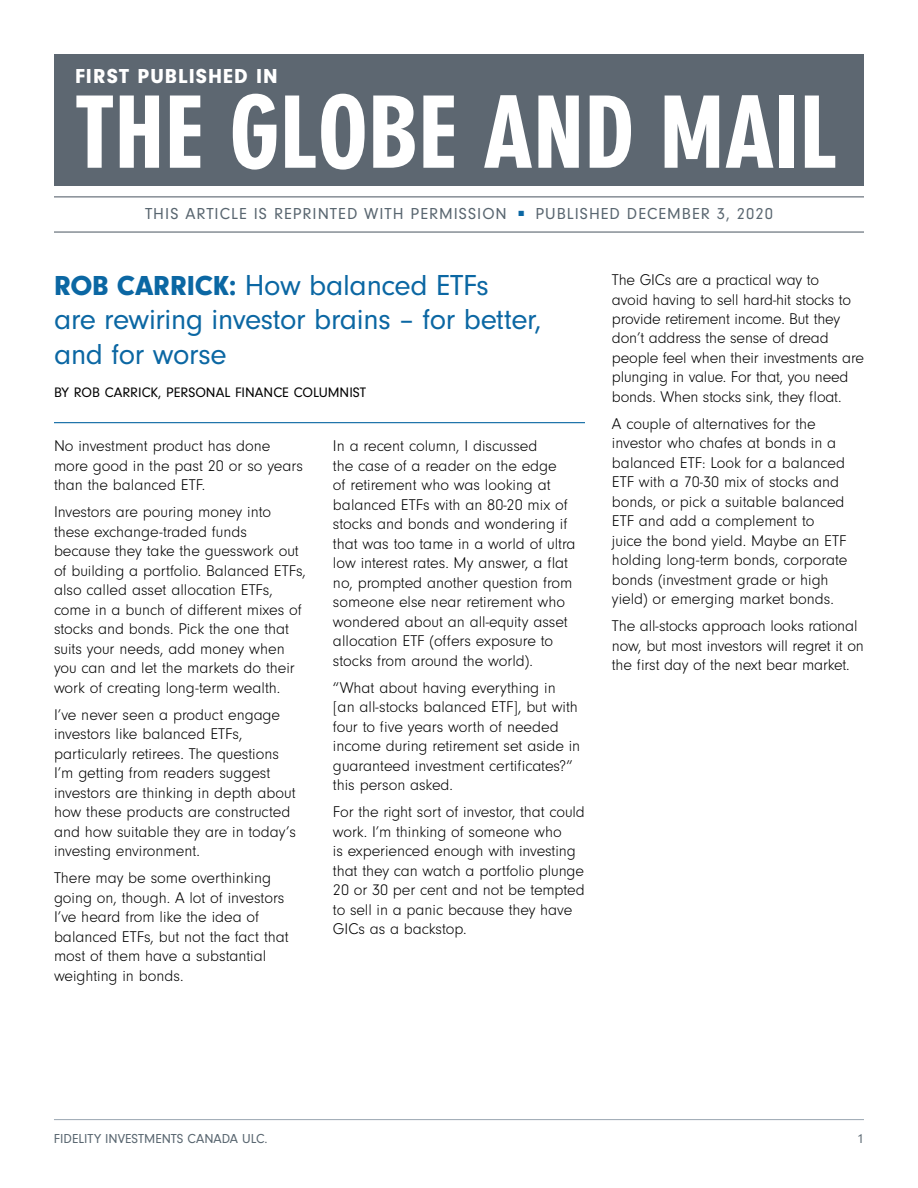
<style>
.page{position:relative;width:918px;height:1188px;background:#fff}
.page>*{position:absolute;margin:0;border:0;box-sizing:border-box;transform-origin:0 0}
.t1{font:900 108.3px "Neuzeit Gro Ext";letter-spacing:-.02em;color:#fff}
.t2{font:30px/34.5px "Neuzeit Gro";letter-spacing:-.01em;color:#0b67a3}
.t3{font:900 21px "Neuzeit Gro";letter-spacing:.05em;color:#fff}
.t4{font:16.5px "Neuzeit Gro";letter-spacing:.06em;color:#596670}
.t5{font:300 16.2px/19.5px "Neuzeit Gro";letter-spacing:-.005em;color:#000}
.t6{font:14.25px "Neuzeit Gro";color:#000}
.t7{font:13.5px "Neuzeit Gro";color:#596670}
.s1{font-weight:900;font-size:28.5px}
</style>
<div class="page">
<div style="left:54px;top:54px;width:810px;height:131px;background:#5d6771"></div>
<hr style="left:54px;top:1119px;width:810px;height:1px;background:#a4afb9">
<hr style="left:54px;top:231px;width:810px;height:2px;background:#5d6771">
<hr style="left:54px;top:196px;width:810px;height:1px;background:#5d6771">
<hr style="left:54px;top:422px;width:531px;height:1px;background:#0b67a3">
<p class="t3" style="left:75px;top:64px;width:204px">FIRST PUBLISHED IN</p>
<h1 class="t1" style="left:74px;top:74px;width:769px">THE GLOBE AND MAIL</h1>
<p class="t4" style="left:145px;top:205px;width:629px">THIS ARTICLE IS REPRINTED WITH PERMISSION <sup>■</sup> PUBLISHED DECEMBER 3, 2020</p>
<h2 class="t2" style="left:54px;top:268px;width:489px"><span class="s1">ROB CARRICK:</span> How balanced ETFs<br>are rewiring investor brains – for better, and for worse</h2>
<p class="t6" style="left:54px;top:384px;width:314px">BY ROB CARRICK, PERSONAL FINANCE COLUMNIST</p>
<p class="t5" style="left:54px;top:437px;width:251px">No investment product has done more good in the past 20 or so years than the balanced ETF.</p>
<p class="t5" style="left:54px;top:503px;width:254px">Investors are pouring money into these exchange-traded funds because they take the guesswork out of building a portfolio. Balanced ETFs, also called asset allocation ETFs, come in a bunch of different mixes of stocks and bonds. Pick the one that suits your needs, add money when you can and let the markets do their work of creating long-term wealth.</p>
<p class="t5" style="left:54px;top:705px;width:243px">I’ve never seen a product engage investors like balanced ETFs, particularly retirees. The questions I’m getting from readers suggest investors are thinking in depth about how these products are constructed and how suitable they are in today’s investing environment.</p>
<p class="t5" style="left:54px;top:868px;width:236px">There may be some overthinking going on, though. A lot of investors<br>I’ve heard from like the idea of balanced ETFs, but not the fact that most of them have a substantial weighting in bonds.</p>
<p class="t5" style="left:333px;top:436px;width:244px">In a recent column, I discussed<br>the case of a reader on the edge<br>of retirement who was looking at balanced ETFs with an 80-20 mix of stocks and bonds and wondering if that was too tame in a world of ultra low interest rates. My answer, a flat no, prompted another question from someone else near retirement who wondered about an all-equity asset allocation ETF (offers exposure to stocks from around the world).</p>
<p class="t5" style="left:333px;top:678px;width:249px">“What about having everything in [an all-stocks balanced ETF], but with four to five years worth of needed income during retirement set aside in guaranteed investment certificates?” this person asked.</p>
<p class="t5" style="left:333px;top:802px;width:253px">For the right sort of investor, that could work. I’m thinking of someone who<br>is experienced enough with investing that they can watch a portfolio plunge 20 or 30 per cent and not be tempted to sell in a panic because they have GICs as a backstop.</p>
<p class="t5" style="left:612px;top:270px;width:254px">The GICs are a practical way to<br>avoid having to sell hard-hit stocks to provide retirement income. But they don’t address the sense of dread people feel when their investments are plunging in value. For that, you need bonds. When stocks sink, they float.</p>
<p class="t5" style="left:612px;top:414px;width:237px">A couple of alternatives for the investor who chafes at bonds in a balanced ETF: Look for a balanced<br>ETF with a 70-30 mix of stocks and bonds, or pick a suitable balanced<br>ETF and add a complement to juice the bond yield. Maybe an ETF holding long-term bonds, corporate bonds (investment grade or high yield) or emerging market bonds.</p>
<p class="t5" style="left:612px;top:617px;width:253px">The all-stocks approach looks rational now, but most investors will regret it on the first day of the next bear market.</p>
<p class="t7" style="left:54px;top:1131px;width:215px">FIDELITY INVESTMENTS CANADA ULC.</p>
<p class="t7" style="left:857px;top:1131px;width:8px">1</p>
</div>
